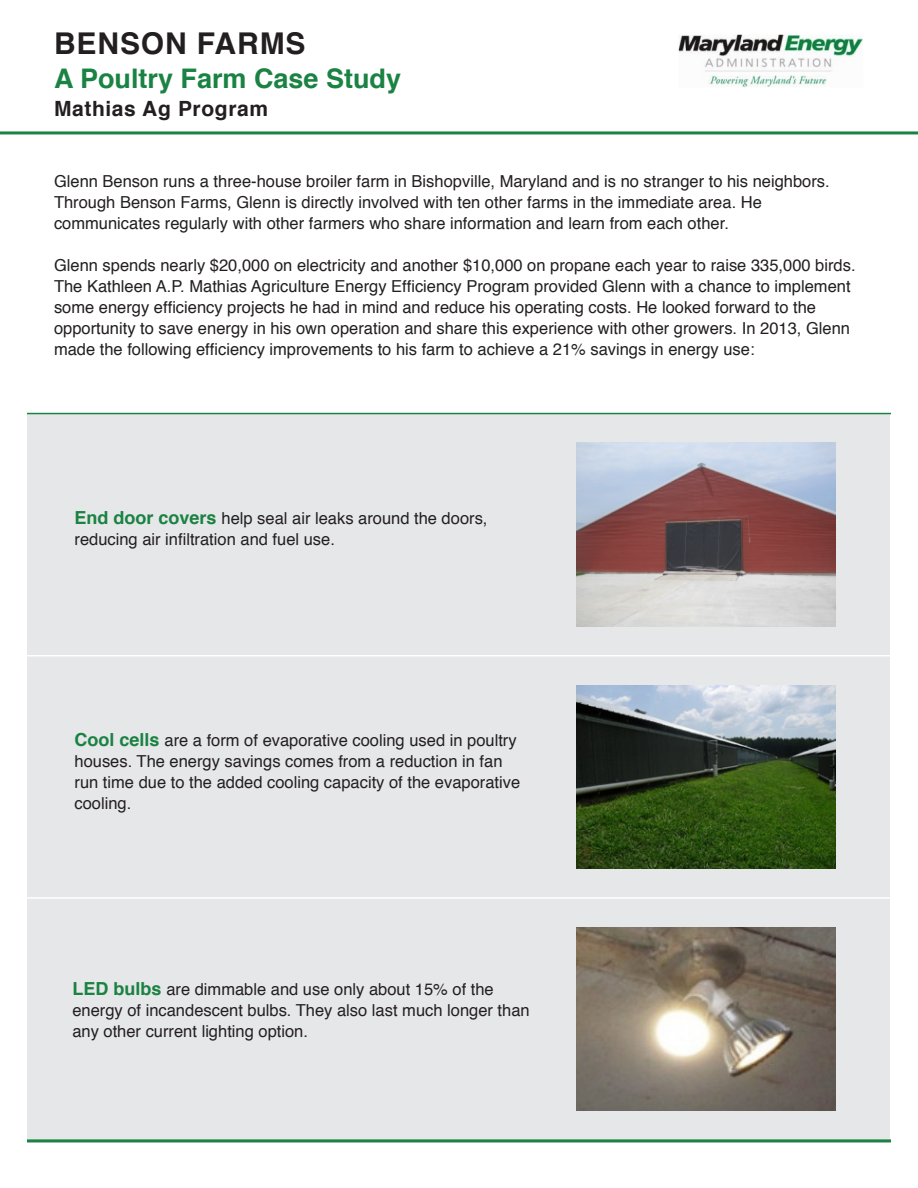
<style>
.page{position:relative;width:918px;height:1188px;background:#fff}
.page>*{position:absolute;margin:0;border:0;box-sizing:border-box;transform-origin:0 0}
.t1{font:700 30px "Helvetica";letter-spacing:.03em;color:#231f20}
.t2{font:700 27px "Helvetica";color:#1a8242}
.t3{font:700 21px "Helvetica";letter-spacing:.03em;color:#231f20}
.t4{font:16.5px/21px "Helvetica";color:#231f20}
.s1{font-weight:700;font-size:18px;color:#1a8242}
</style>
<div class="page">
<div style="left:27px;top:414px;width:863px;height:728px;background:#e6e7e9"></div>
<img style="left:678px;top:34px;width:185px;height:54px">
<img style="left:576px;top:443px;width:259px;height:183px">
<img style="left:576px;top:685px;width:259px;height:184px">
<img style="left:576px;top:927px;width:259px;height:184px">
<hr style="left:27px;top:413px;width:864px;height:1px;background:#1a8242">
<hr style="left:27px;top:1139px;width:864px;height:3px;background:#1a8242">
<hr style="left:27px;top:655px;width:864px;height:1px;background:#fff">
<hr style="left:27px;top:897px;width:864px;height:2px;background:#fff">
<hr style="left:0;top:131px;width:918px;height:3px;background:#1a8242">
<p class="t1" style="left:54px;top:19px;width:253px">BENSON FARMS</p>
<p class="t2" style="left:54px;top:56px;width:349px">A Poultry Farm Case Study</p>
<p class="t3" style="left:54px;top:92px;width:216px">Mathias Ag Program</p>
<p class="t4" style="left:54px;top:171px;width:777px">Glenn Benson runs a three-house broiler farm in Bishopville, Maryland and is no stranger to his neighbors.<br>Through Benson Farms, Glenn is directly involved with ten other farms in the immediate area. He communicates regularly with other farmers who share information and learn from each other.</p>
<p class="t4" style="left:54px;top:255px;width:803px">Glenn spends nearly $20,000 on electricity and another $10,000 on propane each year to raise 335,000 birds.<br>The Kathleen A.P. Mathias Agriculture Energy Efficiency Program provided Glenn with a chance to implement some energy efficiency projects he had in mind and reduce his operating costs. He looked forward to the opportunity to save energy in his own operation and share this experience with other growers. In 2013, Glenn made the following efficiency improvements to his farm to achieve a 21% savings in energy use:</p>
<p class="t4" style="left:75px;top:509px;width:414px"><span class="s1">End door covers</span> help seal air leaks around the doors, reducing air infiltration and fuel use.</p>
<p class="t4" style="left:75px;top:730px;width:447px"><span class="s1">Cool cells</span> are a form of evaporative cooling used in poultry houses. The energy savings comes from a reduction in fan run time due to the added cooling capacity of the evaporative cooling.</p>
<p class="t4" style="left:72px;top:979px;width:459px"><span class="s1">LED bulbs</span> are dimmable and use only about 15% of the energy of incandescent bulbs. They also last much longer than any other current lighting option.</p>
</div>
